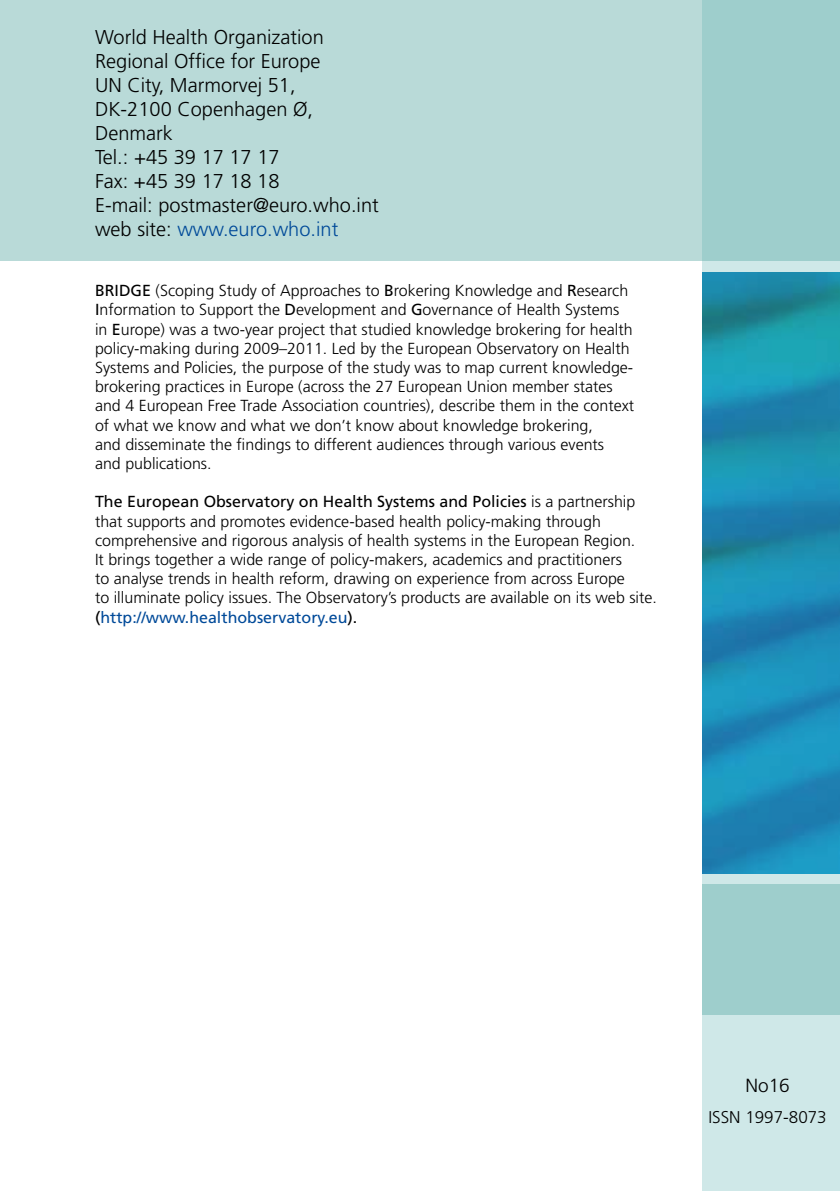
<style>
.page{position:relative;width:840px;height:1191px;background:#fff}
.page>*{position:absolute;margin:0;border:0;box-sizing:border-box;transform-origin:0 0}
.t1{font:300 20px/24px "Frutiger";color:#000}
.t2{font:300 19px "Frutiger";color:#000}
.t3{font:300 17px "Frutiger";color:#000}
.t4{font:300 16px/19.2px "Frutiger";color:#000}
.s1{color:#004a99}
.s2{font-weight:400}
.s3{font-weight:400;color:#004a99}
</style>
<div class="page">
<div style="left:0;top:0;width:839px;height:261px;background:#b9dad8"></div>
<svg style="left:702px;top:0;width:137px;height:1191px;background:#64b1c3"></svg>
<p class="t1" style="left:95px;top:25px;width:285px">World Health Organization<br>Regional Office for Europe<br>UN City, Marmorvej 51,<br>DK-2100 Copenhagen Ø,<br>Denmark<br>Tel.: +45 39 17 17 17<br>Fax: +45 39 17 18 18<br>E-mail: postmaster@euro.who.int web site: <span class="s1">www.euro.who.int</span></p>
<p class="t4" style="left:95px;top:281px;width:540px"><span class="s2">BRIDGE</span> (Scoping Study of Approaches to <span class="s2">B</span>rokering Knowledge and <span class="s2">R</span>esearch <span class="s2">I</span>nformation to Support the <span class="s2">D</span>evelopment and <span class="s2">G</span>overnance of Health Systems in <span class="s2">E</span>urope) was a two-year project that studied knowledge brokering for health policy-making during 2009–2011. Led by the European Observatory on Health Systems and Policies, the purpose of the study was to map current knowledge&shy;brokering practices in Europe (across the 27 European Union member states and 4 European Free Trade Association countries), describe them in the context of what we know and what we don’t know about knowledge brokering,<br>and disseminate the findings to different audiences through various events<br>and publications.</p>
<p class="t4" style="left:95px;top:492px;width:563px"><span class="s2">The European Observatory on Health Systems and Policies</span> is a partnership that supports and promotes evidence-based health policy-making through comprehensive and rigorous analysis of health systems in the European Region.<br>It brings together a wide range of policy-makers, academics and practitioners<br>to analyse trends in health reform, drawing on experience from across Europe<br>to illuminate policy issues. The Observatory’s products are available on its web site. <span class="s2">(</span><span class="s3">http://www.healthobservatory.eu</span><span class="s2">).</span></p>
<p class="t2" style="left:745px;top:1075px;width:46px">No16</p>
<p class="t3" style="left:708px;top:1107px;width:120px">ISSN 1997-8073</p>
</div>
